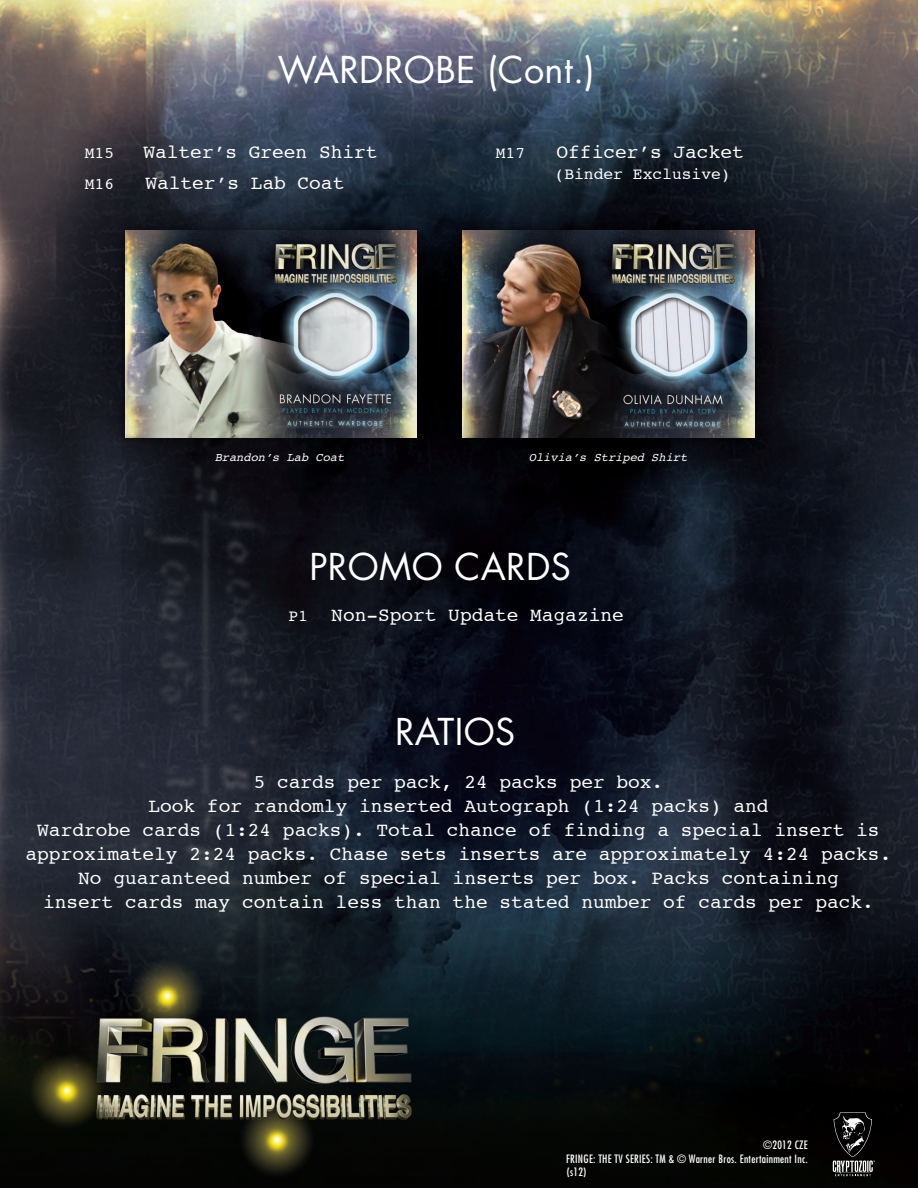
<style>
.page{position:relative;width:918px;height:1188px;background:#fff}
.page>*{position:absolute;margin:0;border:0;box-sizing:border-box;transform-origin:0 0}
.t1{font:36px "Futura";letter-spacing:.01em;color:#fff}
.t2{font:19.5px/24px "Courier";color:#fff;text-align:center}
.t3{font:16.35px "Courier";color:#fff}
.t4{font:italic 12px "Courier";color:#fff}
.t5{font:condensed 11.25px/13.5px "Futura";letter-spacing:.025em;color:#fff;text-align:justify}
.s1{font-size:16.35px}
</style>
<div class="page">
<img style="left:0;top:0;width:918px;height:1188px">
<svg style="left:833px;top:1111px;width:42px;height:65px;background:#363635"></svg>
<img style="left:104px;top:208px;width:673px;height:251px">
<img style="left:126px;top:230px;width:291px;height:207px">
<img style="left:463px;top:230px;width:291px;height:207px">
<h1 class="t1" style="left:278px;top:45px;width:318px">WARDROBE (Cont.)</h1>
<p class="t3" style="left:85px;top:140px;width:31px">M15</p>
<p class="t2" style="left:144px;top:140px;width:236px">Walter’s Green Shirt</p>
<p class="t3" style="left:85px;top:171px;width:31px">M16</p>
<p class="t2" style="left:145px;top:170px;width:200px">Walter’s Lab Coat</p>
<p class="t3" style="left:496px;top:140px;width:31px">M17</p>
<p class="t2" style="left:557px;top:140px;width:189px">Officer’s Jacket</p>
<p class="t3" style="left:555px;top:161px;width:178px">(Binder Exclusive)</p>
<p class="t4" style="left:215px;top:447px;width:131px">Brandon’s Lab Coat</p>
<p class="t4" style="left:529px;top:447px;width:160px">Olivia’s Striped Shirt</p>
<h1 class="t1" style="left:309px;top:542px;width:263px">PROMO CARDS</h1>
<p class="t2" style="left:288px;top:603px;width:337px"><span class="s1">P1</span> Non-Sport Update Magazine</p>
<h1 class="t1" style="left:395px;top:707px;width:122px">RATIOS</h1>
<p class="t2" style="left:26px;top:769px;width:867px">5 cards per pack, 24 packs per box.<br>Look for randomly inserted Autograph (1:24 packs) and<br>Wardrobe cards (1:24 packs). Total chance of finding a special insert is approximately 2:24 packs. Chase sets inserts are approximately 4:24 packs.<br>No guaranteed number of special inserts per box. Packs containing<br>insert cards may contain less than the stated number of cards per pack.</p>
<p class="t5" style="left:566px;top:1138px;width:243px;text-indent:197px">©2012 CZE FRINGE: THE TV SERIES: TM &amp; © Warner Bros. Entertainment Inc. (s12)</p>
</div>
